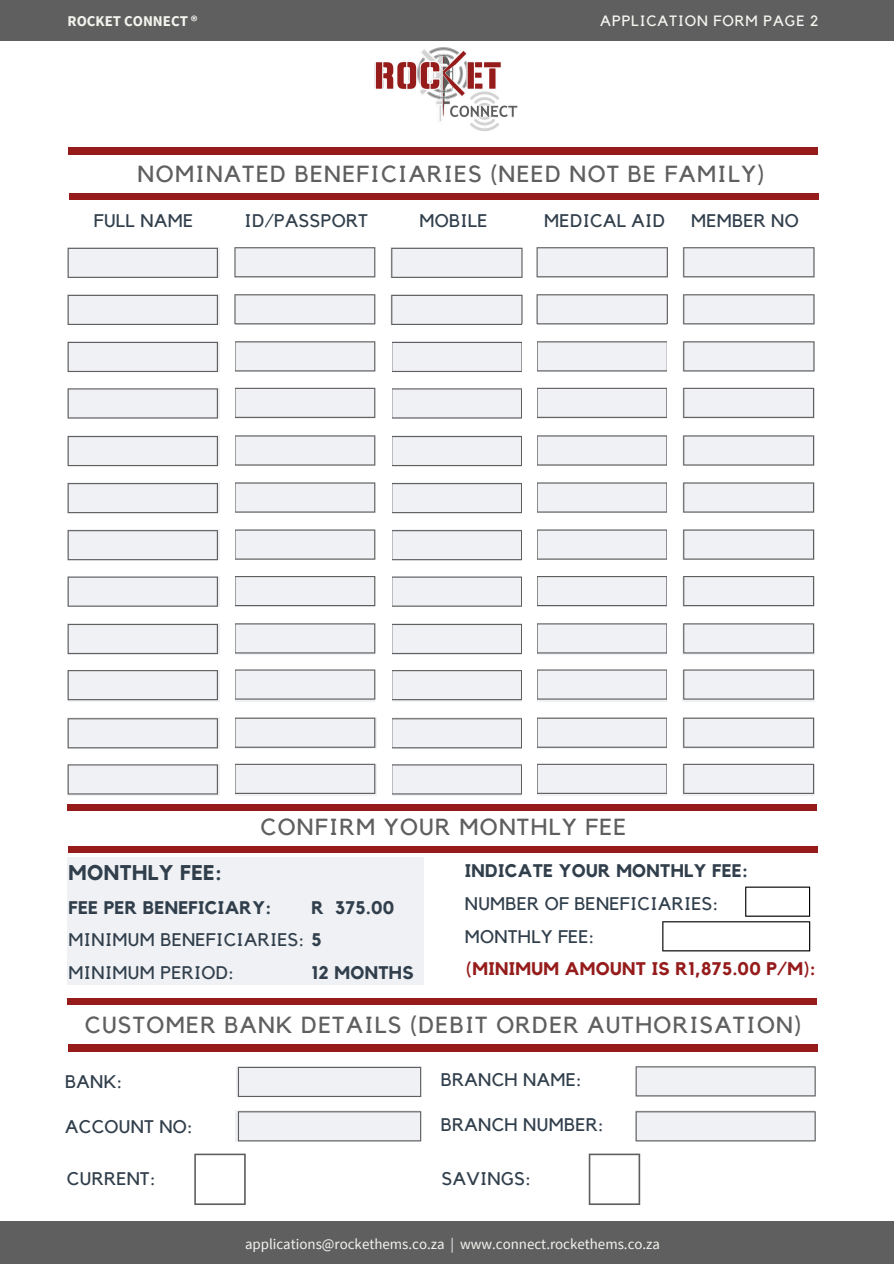
<style>
.page{position:relative;width:894px;height:1264px;background:#fff}
.page>*{position:absolute;margin:0;border:0;box-sizing:border-box;transform-origin:0 0}
.t1{font:23.25px "Kollektif";letter-spacing:.06em;color:#5f5f5f}
.t2{font:700 21.15px "Kollektif";letter-spacing:.02em;color:#313f4c}
.t3{font:18.15px "Kollektif";letter-spacing:.02em;color:#313f4c}
.t4{font:700 18.15px "Kollektif";letter-spacing:.02em;color:#313f4c}
.t5{font:700 18.15px "Kollektif";letter-spacing:.02em;color:#961c1c}
.t6{font:14.85px "Source Sans Pro";color:#f4f5ef}
.t7{font:14.85px "Kollektif";letter-spacing:.06em;color:#f4f5ef}
.t8{font:700 14.85px "Source Sans Pro";color:#f4f5ef}
.s1{font-weight:700}
</style>
<div class="page">
<div style="left:0;top:0;width:893px;height:40px;background:#5f5f5f"></div>
<div style="left:0;top:1221px;width:893px;height:42px;background:#5f5f5f"></div>
<div style="left:68px;top:148px;width:749px;height:6px;background:#961c1c"></div>
<div style="left:69px;top:193px;width:749px;height:7px;background:#961c1c"></div>
<div style="left:242px;top:294px;width:572px;height:31px;background:#f7f8f9"></div>
<svg style="left:242px;top:341px;width:572px;height:31px"></svg>
<svg style="left:242px;top:388px;width:572px;height:31px"></svg>
<svg style="left:242px;top:435px;width:572px;height:31px"></svg>
<svg style="left:242px;top:482px;width:572px;height:31px"></svg>
<svg style="left:242px;top:529px;width:572px;height:31px"></svg>
<svg style="left:242px;top:576px;width:572px;height:31px"></svg>
<svg style="left:242px;top:623px;width:572px;height:31px"></svg>
<svg style="left:242px;top:670px;width:572px;height:31px"></svg>
<div style="left:375px;top:237px;width:14px;height:476px;background:#fff"></div>
<div style="left:522px;top:237px;width:14px;height:476px;background:#fff"></div>
<div style="left:667px;top:241px;width:14px;height:476px;background:#fff"></div>
<img style="left:374px;top:47px;width:144px;height:84px">
<div style="left:635px;top:1110px;width:258px;height:31px;background:#eff1f4"></div>
<div style="left:815px;top:1025px;width:78px;height:192px;background:#fff"></div>
<div style="left:67px;top:998px;width:749px;height:6px;background:#961c1c"></div>
<div style="left:68px;top:1044px;width:749px;height:7px;background:#961c1c"></div>
<svg style="left:194px;top:1153px;width:52px;height:51px"></svg>
<svg style="left:588px;top:1153px;width:52px;height:51px"></svg>
<svg style="left:68px;top:248px;width:150px;height:30px"></svg>
<svg style="left:68px;top:295px;width:150px;height:30px"></svg>
<svg style="left:68px;top:342px;width:150px;height:30px"></svg>
<svg style="left:68px;top:388px;width:150px;height:30px"></svg>
<svg style="left:68px;top:436px;width:150px;height:30px"></svg>
<svg style="left:68px;top:483px;width:150px;height:30px"></svg>
<svg style="left:68px;top:530px;width:150px;height:30px"></svg>
<svg style="left:68px;top:576px;width:150px;height:30px"></svg>
<svg style="left:68px;top:624px;width:150px;height:30px"></svg>
<svg style="left:68px;top:670px;width:150px;height:30px"></svg>
<svg style="left:234px;top:247px;width:141px;height:30px"></svg>
<svg style="left:234px;top:294px;width:141px;height:30px"></svg>
<svg style="left:235px;top:341px;width:140px;height:30px"></svg>
<svg style="left:235px;top:388px;width:140px;height:30px"></svg>
<svg style="left:235px;top:435px;width:140px;height:30px"></svg>
<svg style="left:235px;top:482px;width:140px;height:30px"></svg>
<svg style="left:235px;top:529px;width:140px;height:30px"></svg>
<svg style="left:235px;top:576px;width:140px;height:30px"></svg>
<svg style="left:235px;top:623px;width:140px;height:30px"></svg>
<svg style="left:235px;top:669px;width:140px;height:30px"></svg>
<svg style="left:391px;top:248px;width:131px;height:30px"></svg>
<svg style="left:391px;top:295px;width:131px;height:30px"></svg>
<svg style="left:392px;top:342px;width:130px;height:30px"></svg>
<svg style="left:392px;top:388px;width:130px;height:30px"></svg>
<svg style="left:392px;top:436px;width:130px;height:30px"></svg>
<svg style="left:392px;top:483px;width:130px;height:30px"></svg>
<svg style="left:392px;top:530px;width:130px;height:30px"></svg>
<svg style="left:392px;top:576px;width:130px;height:30px"></svg>
<svg style="left:392px;top:624px;width:130px;height:30px"></svg>
<svg style="left:391px;top:670px;width:131px;height:30px"></svg>
<svg style="left:536px;top:247px;width:131px;height:30px"></svg>
<svg style="left:536px;top:294px;width:131px;height:30px"></svg>
<svg style="left:537px;top:341px;width:130px;height:30px"></svg>
<svg style="left:537px;top:388px;width:130px;height:30px"></svg>
<svg style="left:537px;top:435px;width:130px;height:30px"></svg>
<svg style="left:537px;top:482px;width:130px;height:30px"></svg>
<svg style="left:537px;top:529px;width:130px;height:30px"></svg>
<svg style="left:537px;top:576px;width:130px;height:30px"></svg>
<svg style="left:537px;top:623px;width:130px;height:30px"></svg>
<svg style="left:537px;top:669px;width:130px;height:30px"></svg>
<svg style="left:683px;top:247px;width:131px;height:30px"></svg>
<svg style="left:683px;top:294px;width:131px;height:30px"></svg>
<svg style="left:683px;top:341px;width:131px;height:30px"></svg>
<svg style="left:683px;top:388px;width:130px;height:30px"></svg>
<svg style="left:683px;top:435px;width:130px;height:30px"></svg>
<svg style="left:683px;top:482px;width:130px;height:30px"></svg>
<svg style="left:683px;top:529px;width:130px;height:30px"></svg>
<svg style="left:683px;top:576px;width:130px;height:30px"></svg>
<svg style="left:683px;top:623px;width:130px;height:30px"></svg>
<svg style="left:683px;top:669px;width:130px;height:30px"></svg>
<svg style="left:238px;top:1066px;width:183px;height:31px"></svg>
<svg style="left:238px;top:1111px;width:183px;height:30px"></svg>
<svg style="left:635px;top:1066px;width:180px;height:30px"></svg>
<svg style="left:635px;top:1111px;width:180px;height:30px"></svg>
<div style="left:67px;top:804px;width:749px;height:7px;background:#961c1c"></div>
<div style="left:69px;top:846px;width:748px;height:7px;background:#961c1c"></div>
<div style="left:67px;top:857px;width:356px;height:127px;background:#eff1f4"></div>
<svg style="left:662px;top:886px;width:148px;height:65px"></svg>
<div style="left:242px;top:718px;width:572px;height:30px;background:linear-gradient(to bottom,#eff1f4,#eff1f4)"></div>
<div style="left:242px;top:765px;width:572px;height:30px;background:linear-gradient(to bottom,#eff1f4,#eff1f4)"></div>
<svg style="left:68px;top:718px;width:150px;height:30px"></svg>
<svg style="left:68px;top:764px;width:150px;height:30px"></svg>
<svg style="left:235px;top:717px;width:140px;height:30px"></svg>
<svg style="left:235px;top:763px;width:140px;height:31px"></svg>
<svg style="left:391px;top:718px;width:131px;height:30px"></svg>
<svg style="left:391px;top:764px;width:131px;height:30px"></svg>
<svg style="left:537px;top:717px;width:130px;height:30px"></svg>
<svg style="left:537px;top:763px;width:130px;height:31px"></svg>
<svg style="left:683px;top:717px;width:130px;height:30px"></svg>
<svg style="left:683px;top:763px;width:130px;height:31px"></svg>
<div style="left:667px;top:324px;width:14px;height:476px;background:#fff"></div>
<div style="left:522px;top:324px;width:15px;height:476px;background:#fff"></div>
<div style="left:376px;top:325px;width:15px;height:476px;background:#fff"></div>
<p class="t8" style="left:68px;top:12px;width:132px">ROCKET CONNECT ®</p>
<p class="t7" style="left:600px;top:14px;width:219px">APPLICATION FORM PAGE 2</p>
<p class="t1" style="left:138px;top:163px;width:628px">NOMINATED BENEFICIARIES (NEED NOT BE FAMILY)</p>
<p class="t3" style="left:94px;top:212px;width:101px">FULL NAME</p>
<p class="t3" style="left:244px;top:212px;width:125px">ID/PASSPORT</p>
<p class="t3" style="left:419px;top:212px;width:70px">MOBILE</p>
<p class="t3" style="left:544px;top:212px;width:122px">MEDICAL AID</p>
<p class="t3" style="left:690px;top:212px;width:109px">MEMBER NO</p>
<p class="t1" style="left:260px;top:816px;width:367px">CONFIRM YOUR MONTHLY FEE</p>
<p class="t2" style="left:69px;top:862px;width:155px">MONTHLY FEE:</p>
<p class="t4" style="left:69px;top:898px;width:204px">FEE PER BENEFICIARY:</p>
<p class="t3" style="left:69px;top:931px;width:254px">MINIMUM BENEFICIARIES: <span class="s1">5</span></p>
<p class="t3" style="left:69px;top:964px;width:167px">MINIMUM PERIOD:</p>
<p class="t4" style="left:311px;top:898px;width:84px">R 375.00</p>
<p class="t4" style="left:311px;top:964px;width:104px">12 MONTHS</p>
<p class="t4" style="left:464px;top:862px;width:284px">INDICATE YOUR MONTHLY FEE:</p>
<p class="t3" style="left:464px;top:895px;width:255px">NUMBER OF BENEFICIARIES:</p>
<p class="t3" style="left:464px;top:928px;width:131px">MONTHLY FEE:</p>
<p class="t5" style="left:466px;top:960px;width:350px">(MINIMUM AMOUNT IS R1,875.00 P/M):</p>
<p class="t1" style="left:85px;top:1013px;width:718px">CUSTOMER BANK DETAILS (DEBIT ORDER AUTHORISATION)</p>
<p class="t3" style="left:65px;top:1073px;width:59px">BANK:</p>
<p class="t3" style="left:65px;top:1118px;width:129px">ACCOUNT NO:</p>
<p class="t3" style="left:441px;top:1071px;width:142px">BRANCH NAME:</p>
<p class="t3" style="left:441px;top:1116px;width:164px">BRANCH NUMBER:</p>
<p class="t3" style="left:67px;top:1170px;width:90px">CURRENT:</p>
<p class="t3" style="left:441px;top:1170px;width:91px">SAVINGS:</p>
<p class="t6" style="left:245px;top:1234px;width:416px">applications@rockethems.co.za | www.connect.rockethems.co.za</p>
</div>
